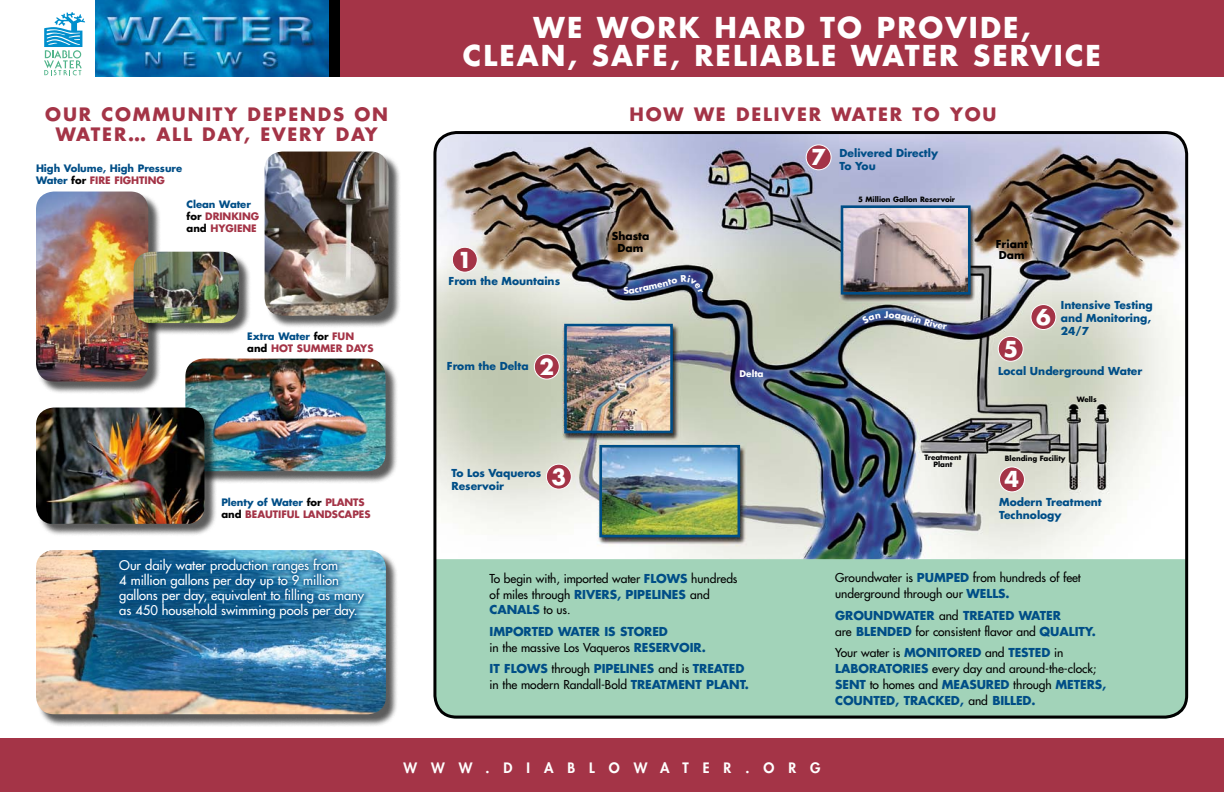
<style>
.page{position:relative;width:1224px;height:792px;background:#fff}
.page>*{position:absolute;margin:0;border:0;box-sizing:border-box;transform-origin:0 0}
.t1{font:700 28px/28px "Futura";letter-spacing:.075em;color:#fff;text-align:center}
.t2{font:700 21.4px "Futura";color:#fff}
.t3{font:700 18px "Futura";letter-spacing:.1em;color:#a43447}
.t4{font:800 14px "Futura";letter-spacing:1em;color:#fff}
.t5{font:13px/15px "Futura";letter-spacing:-.005em;color:#fff}
.t6{font:700 12px/16px "Futura";letter-spacing:-.005em;color:#004e87}
.t7{font:12px/16px "Futura";letter-spacing:-.005em;color:#000}
.t8{font:700 10.7px/12.8px "Futura";color:#004e87}
.t9{font:700 10.7px/11.6px "Futura";color:#000;text-align:center}
.t10{font:700 10px/12px "Futura";letter-spacing:-.005em;color:#a43447}
.t11{font:700 10px/12px "Futura";letter-spacing:-.005em;color:#004e87}
.t12{font:700 8.9px "Futura";color:#fff}
.t13{font:700 7.1px/7.1px "Futura";color:#000;text-align:center}
.s1{color:#000}
.s2{color:#a43447}
.s3{color:#004e87}
.s4{font-size:21.4px;color:#fff}
.s5{font-weight:700;color:#004e87}
.s6{font-weight:400;color:#000}
</style>
<div class="page">
<div style="left:38px;top:552px;width:361px;height:175px;background:#000;opacity:.65"></div>
<img style="left:36px;top:550px;width:350px;height:164px">
<div style="left:266px;top:153px;width:135px;height:175px;background:#000;opacity:.65"></div>
<img style="left:265px;top:152px;width:123px;height:164px">
<div style="left:187px;top:360px;width:211px;height:124px;background:#000;opacity:.65"></div>
<img style="left:185px;top:359px;width:201px;height:112px">
<div style="left:435px;top:546px;width:752px;height:173px;background:#a2d3b9;border-radius:22px"></div>
<div style="left:339px;top:0;width:885px;height:76px;background:#a43447"></div>
<img style="left:95px;top:0;width:234px;height:76px">
<svg style="left:44px;top:12px;width:41px;height:63px"></svg>
<div style="left:329px;top:0;width:10px;height:76px;background:#000"></div>
<div style="left:0;top:738px;width:1224px;height:54px;background:#a43447"></div>
<img style="left:437px;top:133px;width:750px;height:426px">
<div style="left:564px;top:324px;width:109px;height:109px;border:3px solid #004e87"></div>
<div style="left:599px;top:445px;width:141px;height:92px;border:3px solid #004e87"></div>
<div style="left:841px;top:205px;width:130px;height:90px;border:3px solid #004e87"></div>
<div style="left:534px;top:354px;width:25px;height:25px;background:#a43447;border-radius:50%"></div>
<div style="left:534px;top:354px;width:26px;height:25px;border:1px solid #fff;border-radius:50%"></div>
<div style="left:546px;top:464px;width:25px;height:25px;background:#a43447;border-radius:50%"></div>
<div style="left:546px;top:464px;width:26px;height:25px;border:1px solid #fff;border-radius:50%"></div>
<div style="left:1000px;top:467px;width:24px;height:25px;background:#a43447;border-radius:50%"></div>
<div style="left:999px;top:467px;width:26px;height:25px;border:1px solid #fff;border-radius:50%"></div>
<div style="left:452px;top:247px;width:25px;height:25px;background:#a43447;border-radius:50%"></div>
<div style="left:452px;top:247px;width:26px;height:25px;border:1px solid #fff;border-radius:50%"></div>
<div style="left:806px;top:145px;width:25px;height:25px;background:#a43447;border-radius:50%"></div>
<div style="left:806px;top:145px;width:25px;height:25px;border:1px solid #fff;border-radius:50%"></div>
<div style="left:1031px;top:305px;width:25px;height:25px;background:#a43447;border-radius:50%"></div>
<div style="left:1031px;top:304px;width:25px;height:26px;border:1px solid #fff;border-radius:50%"></div>
<div style="left:998px;top:336px;width:25px;height:25px;background:#a43447;border-radius:50%"></div>
<div style="left:998px;top:336px;width:25px;height:26px;border:1px solid #fff;border-radius:50%"></div>
<div style="left:433px;top:131px;width:755px;height:588px;border:3px solid #000;border-radius:22px"></div>
<div style="left:113px;top:552px;width:258px;height:74px;background:#004e87;opacity:.78"></div>
<div style="left:38px;top:409px;width:179px;height:127px;background:#000;opacity:.65"></div>
<img style="left:36px;top:408px;width:168px;height:116px">
<div style="left:38px;top:193px;width:123px;height:201px;background:#000;opacity:.65"></div>
<img style="left:36px;top:192px;width:112px;height:190px">
<div style="left:135px;top:253px;width:116px;height:83px;background:#000;opacity:.65"></div>
<img style="left:134px;top:252px;width:105px;height:71px">
<svg style="left:862px;top:313px;width:19px;height:11px"></svg>
<svg style="left:889px;top:313px;width:24px;height:9px"></svg>
<svg style="left:932px;top:323px;width:15px;height:7px"></svg>
<svg style="left:623px;top:275px;width:80px;height:19px;background:#39497a"></svg>
<h3 class="t3" style="left:45px;top:102px;width:33px">Our</h3>
<h3 class="t3" style="left:101px;top:102px;width:17px">communit</h3>
<h3 class="t3" style="left:224px;top:102px;width:53px">y Depends</h3>
<h3 class="t3" style="left:355px;top:102px;width:31px">On</h3>
<h3 class="t3" style="left:56px;top:122px;width:35px">Water</h3>
<h3 class="t3" style="left:128px;top:122px;width:159px">… All Day, Ever</h3>
<h3 class="t3" style="left:313px;top:122px;width:67px">y Day</h3>
<p class="t11" style="left:36px;top:162px;width:148px">High Volume, High Pressure<br>Water <span class="s1">for</span> <span class="s2">FIRE FIGHTING</span></p>
<p class="t10" style="left:187px;top:198px;width:74px"><span class="s3">Clean Water </span><span class="s1">for</span> DRINKING <span class="s1">and</span> Hygiene</p>
<p class="t10" style="left:247px;top:330px;width:128px"><span class="s3">Extra Water</span> <span class="s1">for</span> Fun<br><span class="s1">and</span> HOT SUMMER DAYS</p>
<p class="t10" style="left:221px;top:496px;width:151px"><span class="s3">Plenty of Water</span> <span class="s1">for</span> Plants<br><span class="s1">and</span> BEAUTIFUL LANDSCAPES</p>
<p class="t5" style="left:119px;top:558px;width:246px">Our daily water production ranges from<br>4 million gallons per day up to 9 million gallons per day, equivalent to filling as many as 450 household swimming pools per day.</p>
<h1 class="t1" style="left:463px;top:13px;width:640px">WE WORK HARD TO PROVIDE,<br>CLEAN, SAFE, RELIABLE WATER SERVICE</h1>
<h3 class="t3" style="left:630px;top:102px;width:37px">How</h3>
<h3 class="t3" style="left:694px;top:102px;width:70px">We Deliver</h3>
<h3 class="t3" style="left:831px;top:102px;width:35px">Water</h3>
<h3 class="t3" style="left:912px;top:102px;width:15px">to</h3>
<h3 class="t3" style="left:950px;top:102px;width:17px">You</h3>
<p class="t8" style="left:840px;top:146px;width:100px;text-indent:-28px"><span class="s4">7</span> Delivered Directly<br>To You</p>
<h2 class="t2" style="left:458px;top:245px;width:16px">1</h2>
<p class="t8" style="left:449px;top:275px;width:113px">From the Mountains</p>
<p class="t8" style="left:447px;top:360px;width:83px">From the Delta</p>
<h2 class="t2" style="left:539px;top:352px;width:16px">2</h2>
<p class="t8" style="left:451px;top:467px;width:91px">To Los Vaqueros<br>Reservoir</p>
<h2 class="t2" style="left:552px;top:462px;width:16px">3</h2>
<p class="t13" style="left:858px;top:196px;width:98px">5 Million Gallon Reservoir</p>
<p class="t9" style="left:612px;top:230px;width:39px">Shasta<br>Dam</p>
<p class="t9" style="left:996px;top:238px;width:34px;text-align:left">Friant<br>Dam</p>
<p class="t12" style="left:884px;top:308px;width:6px">J</p>
<p class="t12" style="left:915px;top:312px;width:22px;rotate:15deg">in Ri</p>
<h2 class="t2" style="left:1004px;top:334px;width:16px">5</h2>
<h2 class="t2" style="left:1036px;top:302px;width:16px">6</h2>
<p class="t8" style="left:1061px;top:298px;width:93px">Intensive Testing and Monitoring,<br>24/7</p>
<p class="t12" style="left:740px;top:368px;width:26px">Delta</p>
<p class="t8" style="left:998px;top:365px;width:146px">Local Underground Water</p>
<p class="t13" style="left:924px;top:454px;width:39px">Treatment<br>Plant</p>
<p class="t13" style="left:1077px;top:396px;width:21px">Wells</p>
<p class="t13" style="left:1005px;top:454px;width:62px">Blending Facility</p>
<h2 class="t2" style="left:1004px;top:465px;width:16px">4</h2>
<p class="t8" style="left:999px;top:496px;width:104px">Modern Treatment<br>Technology</p>
<p class="t7" style="left:490px;top:570px;width:249px">To begin with, imported water <span class="s5">FLOWS</span> hundreds of miles through <span class="s5">RIVERS, PIPELINES</span> and<br><span class="s5">CANALS</span> to us.</p>
<p class="t6" style="left:490px;top:623px;width:218px">IMPORTED WATER IS STORED<br><span class="s6">in the massive Los Vaqueros</span> RESERVOIR.</p>
<p class="t6" style="left:490px;top:660px;width:261px">IT FLOWS <span class="s6">through</span> PIPELINES <span class="s6">and is</span> TREATED <span class="s6">in the modern Randall-Bold</span> TREATMENT PLANT.</p>
<p class="t7" style="left:835px;top:570px;width:247px">Groundwater is <span class="s5">PUMPED</span> from hundreds of feet underground through our <span class="s5">WELLS.</span></p>
<p class="t6" style="left:835px;top:607px;width:20px">Groundwater</p>
<p class="t6" style="left:939px;top:607px;width:33px"><span class="s6">and</span> treated</p>
<p class="t7" style="left:835px;top:607px;width:223px;text-indent:184px"><span class="s5">water<br></span>are <span class="s5">BLENDED</span> for consistent flavor and <span class="s5">qualit</span></p>
<p class="t6" style="left:1085px;top:623px;width:13px">y.</p>
<p class="t6" style="left:835px;top:644px;width:273px"><span class="s6">Your water is</span> MONITORED <span class="s6">and</span> TESTED <span class="s6">in </span>LABORATORIES <span class="s6">every day and around-the-clock; </span>SENT <span class="s6">to homes and</span> MEASURED <span class="s6">through</span> METERS, COUNTED, TRACKED, <span class="s6">and</span> BILLED.</p>
<p class="t4" style="left:403px;top:759px;width:202px">WWW.DIABLO</p>
<p class="t4" style="left:634px;top:759px;width:188px">WAT ER.O RG</p>
</div>
